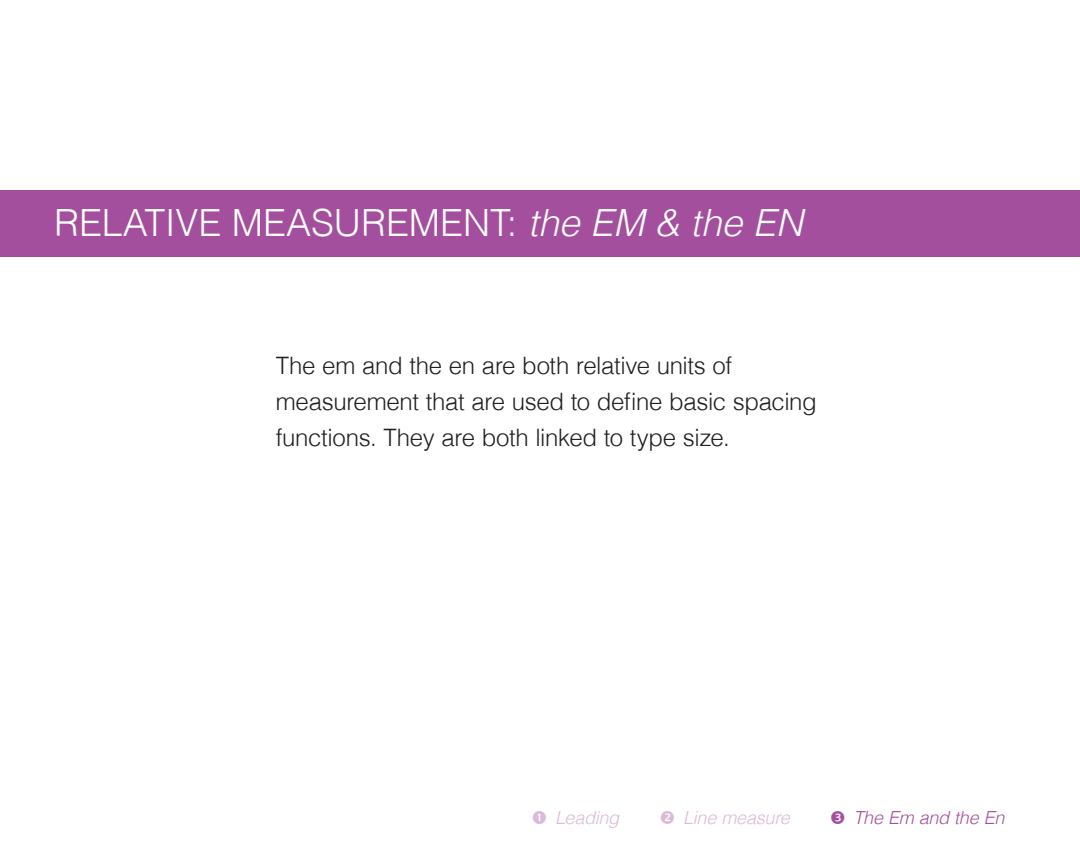
<style>
.page{position:relative;width:1080px;height:864px;background:#fff}
.page>*{position:absolute;margin:0;border:0;box-sizing:border-box;transform-origin:0 0}
.t1{font:300 37.5px "Helvetica";color:#fff}
.t2{font:italic 300 37.5px "Helvetica";color:#fff}
.t3{font:300 24px/36px "Helvetica";letter-spacing:-.015em;color:#231f20}
.t4{font:italic 300 18px "Helvetica";letter-spacing:-.01em;color:#dbb9d8}
.t5{font:italic 300 18px "Helvetica";letter-spacing:-.015em;color:#a44f9e}
.s1{font-style:normal}
</style>
<div class="page">
<div style="left:0;top:190px;width:1080px;height:67px;background:#a44f9e"></div>
<h1 class="t1" style="left:54px;top:199px;width:204px">RELATIVEMEASUREMENT</h1>
<h1 class="t2" style="left:507px;top:199px;width:297px"><span class="s1">:</span> the EM &amp; the EN</h1>
<p class="t3" style="left:276px;top:348px;width:542px">The em and the en are both relative units of measurement that are used to define basic spacing functions. They are both linked to type size.</p>
<p class="t4" style="left:555px;top:806px;width:66px">Leading</p>
<p class="t4" style="left:683px;top:806px;width:108px">Line measure</p>
<p class="t5" style="left:853px;top:806px;width:152px">The Em and the En</p>
</div>
